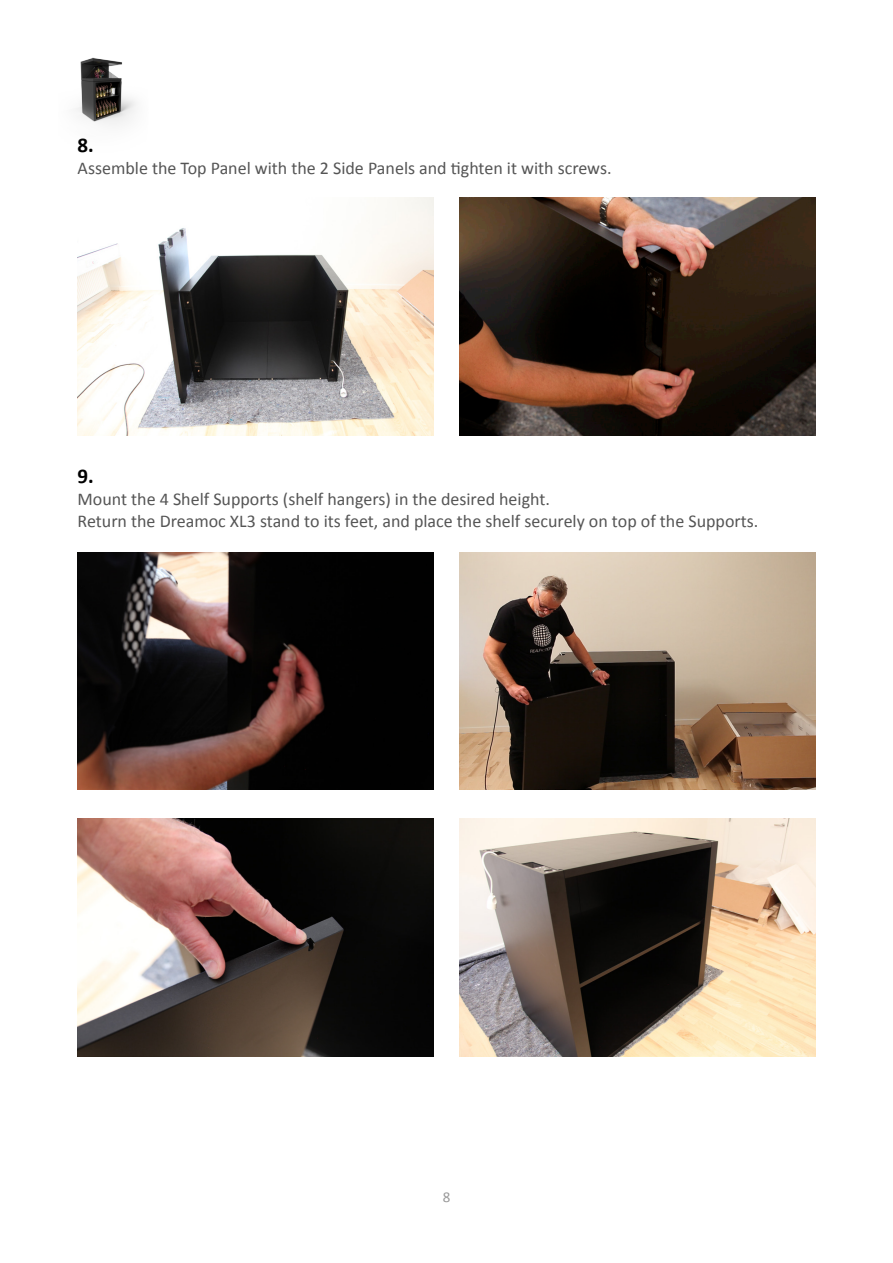
<style>
.page{position:relative;width:893px;height:1263px;background:#fff}
.page>*{position:absolute;margin:0;border:0;box-sizing:border-box;transform-origin:0 0}
.Small_title2{font:700 21px "Calibri";color:#000}
.Small_title2-2{font:18px "Calibri";color:#555}
.t1{font:15px "Calibri";color:#999}
</style>
<div class="page">
<img style="left:460px;top:198px;width:355px;height:237px">
<img style="left:78px;top:198px;width:355px;height:237px">
<img style="left:78px;top:553px;width:355px;height:237px">
<img style="left:78px;top:819px;width:355px;height:237px">
<img style="left:460px;top:553px;width:355px;height:237px">
<img style="left:460px;top:819px;width:355px;height:237px">
<img style="left:76px;top:57px;width:60px;height:68px">
<p class="Small_title2" style="left:78px;top:132px;width:18px">8.</p>
<p class="Small_title2-2" style="left:78px;top:157px;width:535px">Assemble the Top Panel with the 2 Side Panels and tighten it with screws.</p>
<p class="Small_title2" style="left:78px;top:463px;width:18px">9.</p>
<p class="Small_title2-2" style="left:78px;top:488px;width:474px">Mount the 4 Shelf Supports (shelf hangers) in the desired height.</p>
<p class="Small_title2-2" style="left:78px;top:509px;width:682px">Return the Dreamoc XL3 stand to its feet, and place the shelf securely on top of the Supports.</p>
<p class="t1" style="left:443px;top:1188px;width:9px">8</p>
</div>
